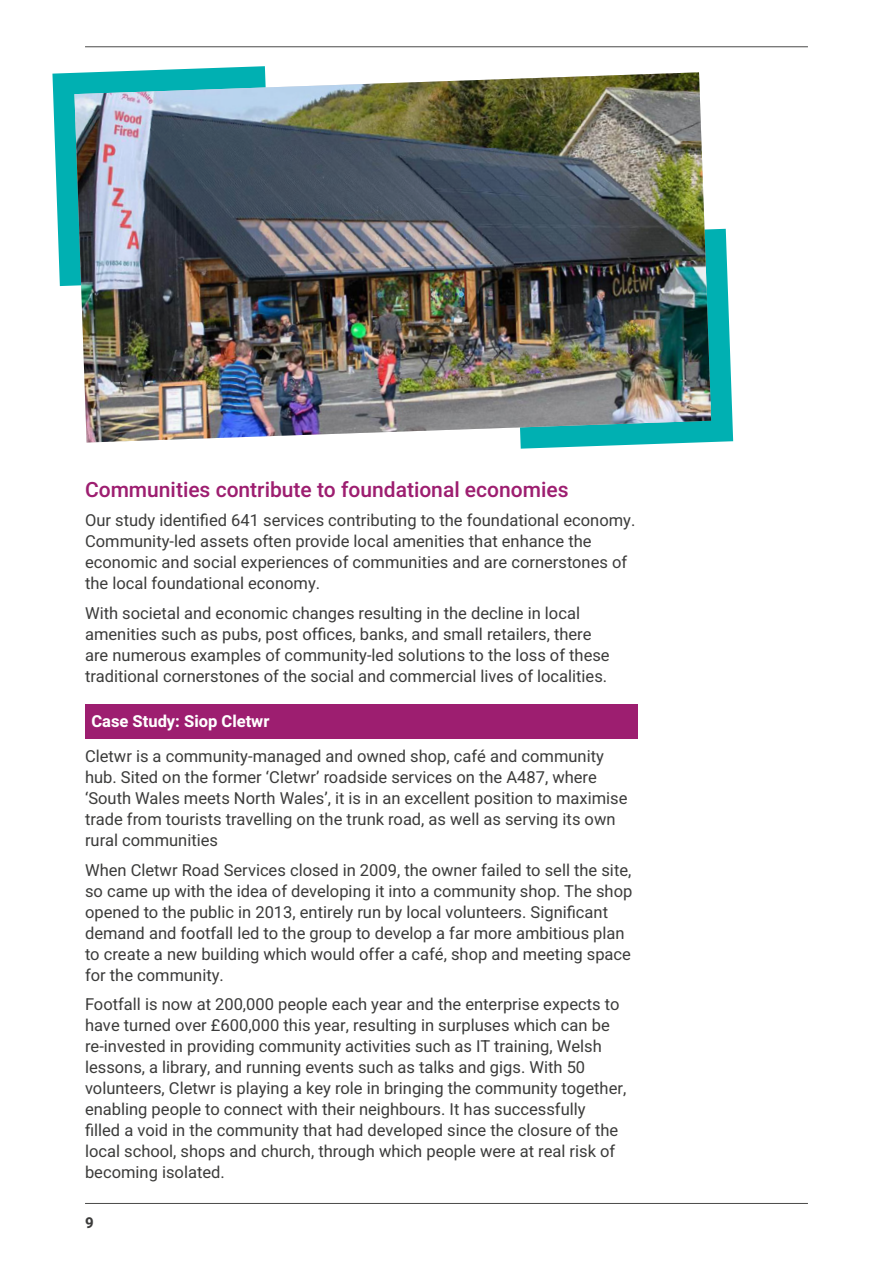
<style>
.page{position:relative;width:893px;height:1263px;background:#fff}
.page>*{position:absolute;margin:0;border:0;box-sizing:border-box;transform-origin:0 0}
.Sub_heading_14pt{font:500 21px "Heebo";color:#9d1e70}
.t1{font:16.5px/21px "Heebo";color:#3c3c3b}
.t2{font:700 16.5px "Heebo";color:#fff}
.t3{font:700 15px "Heebo";color:#3c3c3b}
</style>
<div class="page">
<hr style="left:85px;top:46px;width:723px;height:1px;background:#4a4a49">
<hr style="left:85px;top:1203px;width:723px;height:1px;background:#4a4a49">
<div style="left:85px;top:704px;width:553px;height:34px;background:#9d1e70"></div>
<svg style="left:520px;top:229px;width:213px;height:220px;fill:#00b0b2"></svg>
<svg style="left:52px;top:66px;width:214px;height:220px;fill:#00b0b2"></svg>
<img style="left:74px;top:72px;width:637px;height:370px">
<p class="Sub_heading_14pt" style="left:85px;top:474px;width:485px">Communities contribute to foundational economies</p>
<p class="t1" style="left:85px;top:510px;width:552px">Our study identified 641 services contributing to the foundational economy.<br>Community-led assets often provide local amenities that enhance the economic and social experiences of communities and are cornerstones of the local foundational economy.</p>
<p class="t1" style="left:85px;top:602px;width:526px">With societal and economic changes resulting in the decline in local amenities such as pubs, post offices, banks, and small retailers, there are numerous examples of community-led solutions to the loss of these traditional cornerstones of the social and commercial lives of localities.</p>
<p class="t2" style="left:91px;top:710px;width:180px">Case Study: Siop Cletwr</p>
<p class="t1" style="left:85px;top:746px;width:544px">Cletwr is a community-managed and owned shop, café and community hub. Sited on the former ‘Cletwr’ roadside services on the A487, where ‘South Wales meets North Wales’, it is in an excellent position to maximise trade from tourists travelling on the trunk road, as well as serving its own rural communities</p>
<p class="t1" style="left:85px;top:859px;width:549px">When Cletwr Road Services closed in 2009, the owner failed to sell the site, so came up with the idea of developing it into a community shop. The shop opened to the public in 2013, entirely run by local volunteers. Significant demand and footfall led to the group to develop a far more ambitious plan to create a new building which would offer a café, shop and meeting space for the community.</p>
<p class="t1" style="left:85px;top:994px;width:543px">Footfall is now at 200,000 people each year and the enterprise expects to have turned over £600,000 this year, resulting in surpluses which can be re-invested in providing community activities such as IT training, Welsh lessons, a library, and running events such as talks and gigs. With 50 volunteers, Cletwr is playing a key role in bringing the community together, enabling people to connect with their neighbours. It has successfully<br>filled a void in the community that had developed since the closure of the local school, shops and church, through which people were at real risk of becoming isolated.</p>
<p class="t3" style="left:85px;top:1212px;width:10px">9</p>
</div>
